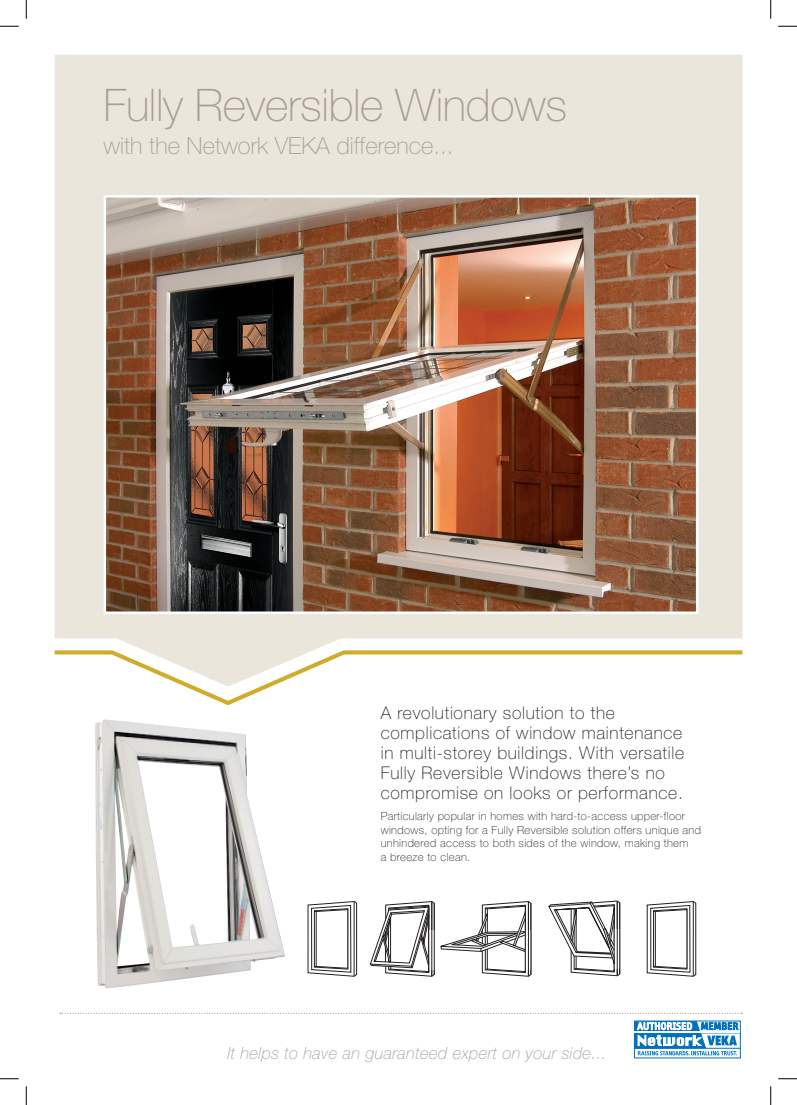
<style>
.page{position:relative;width:797px;height:1105px;background:#fff}
.page>*{position:absolute;margin:0;border:0;box-sizing:border-box;transform-origin:0 0}
.t1{font:100 45px "Helvetica Neue LT Std";letter-spacing:-.01em;color:#a99e97}
.t2{font:100 23.75px "Helvetica Neue LT Std";color:#a99e97}
.t3{font:100 17.5px/20px "Helvetica Neue LT Std";letter-spacing:.04em;color:#231f20}
.t4{font:italic 100 16.75px "Helvetica Neue LT Std";letter-spacing:.02em;color:#a99e97}
.t5{font:100 11.25px/13.8px "Helvetica Neue LT Std";letter-spacing:.03em;color:#231f20}
</style>
<div class="page">
<img style="left:95px;top:719px;width:190px;height:269px">
<div style="left:55px;top:55px;width:687px;height:593px;background:#ebe6db"></div>
<svg style="left:54px;top:648px;width:689px;height:58px"></svg>
<img style="left:107px;top:198px;width:588px;height:413px">
<div style="left:104px;top:195px;width:594px;height:419px;border:2px solid #fff"></div>
<svg style="left:647px;top:901px;width:49px;height:75px"></svg>
<svg style="left:308px;top:901px;width:312px;height:75px"></svg>
<svg style="left:738px;top:1021px;width:2px;height:10px"></svg>
<svg style="left:634px;top:1033px;width:106px;height:25px"></svg>
<hr style="left:634px;top:1048px;width:106px;height:1px;background:#0072bc">
<svg style="left:634px;top:1021px;width:104px;height:34px"></svg>
<hr style="left:635px;top:1031px;width:105px;height:2px;background:#fff">
<svg style="left:60px;top:1013px;width:682px;height:1px"></svg>
<svg style="left:0;top:25px;width:19px;height:2px"></svg>
<svg style="left:778px;top:25px;width:19px;height:2px"></svg>
<svg style="left:0;top:1078px;width:19px;height:1px"></svg>
<svg style="left:778px;top:1078px;width:19px;height:1px"></svg>
<svg style="left:25px;top:0;width:2px;height:19px"></svg>
<svg style="left:25px;top:1086px;width:2px;height:19px"></svg>
<svg style="left:770px;top:0;width:1px;height:19px"></svg>
<svg style="left:770px;top:1086px;width:1px;height:19px"></svg>
<h1 class="t1" style="left:103px;top:80px;width:465px">Fully Reversible Windows</h1>
<h2 class="t2" style="left:103px;top:132px;width:351px">with the Network VEKA difference...</h2>
<h3 class="t3" style="left:381px;top:703px;width:305px">A revolutionary solution to the complications of window maintenance in multi-storey buildings. With versatile Fully Reversible Windows there’s no compromise on looks or performance.</h3>
<p class="t5" style="left:381px;top:809px;width:322px">Particularly popular in homes with hard-to-access upper-floor windows, opting for a Fully Reversible solution offers unique and unhindered access to both sides of the window, making them<br>a breeze to clean.</p>
<h3 class="t4" style="left:227px;top:1043px;width:380px">It helps to have an guaranteed expert on your side...</h3>
</div>
